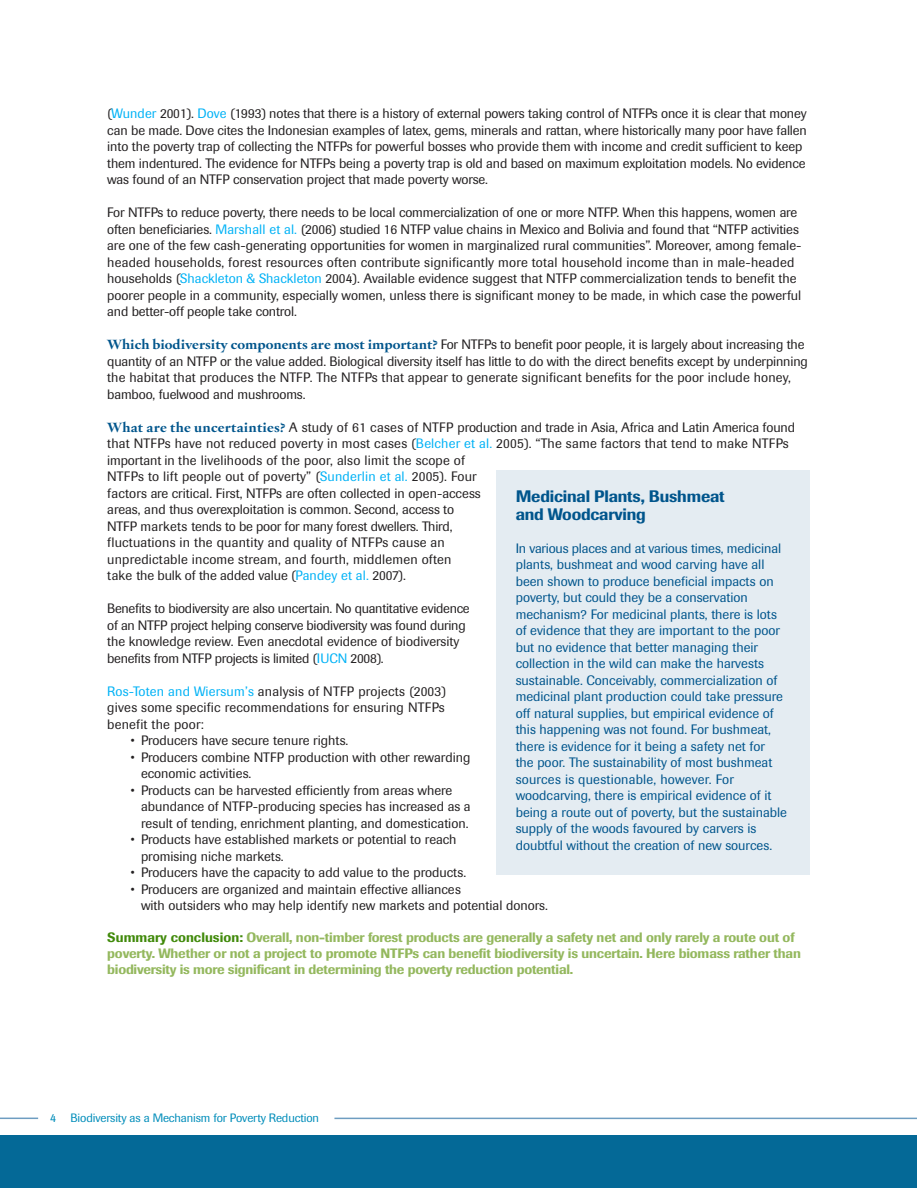
<style>
.page{position:relative;width:918px;height:1188px;background:#fff}
.page>*{position:absolute;margin:0;border:0;box-sizing:border-box;transform-origin:0 0}
.t1{font:500 16.5px/18px "Imago";letter-spacing:-.01em;color:#00558c}
.t2{font:13.5px/16.5px "Imago";color:#232021}
.t3{font:13.5px/16.5px "Imago";color:#00558c}
.t4{font:500 13.5px/15.8px "Imago";letter-spacing:-.01em;color:#94b85e}
.t5{font:13.5px/16.5px "Imago";letter-spacing:-.02em;color:#232021}
.t6{font:12px "Imago";letter-spacing:-.01em;color:#008dba}
.s1{color:#00b2f6}
.s2{font-family:"Oakleaf Text";font-weight:700;font-size:14.25px;color:#00558c}
.s3{font-weight:300}
.s4{color:#418a0b}
</style>
<div class="page">
<div style="left:496px;top:471px;width:313px;height:404px;background:#e4ecf2"></div>
<hr style="left:0;top:1118px;width:38px;height:1px;background:#6e9dc1">
<hr style="left:334px;top:1118px;width:583px;height:1px;background:#6e9dc1">
<div style="left:0;top:1135px;width:917px;height:53px;background:#046997"></div>
<p class="t2" style="left:107px;top:107px;width:701px">(<span class="s1">Wunder</span> 2001). <span class="s1">Dove</span> (1993) notes that there is a history of external powers taking control of NTFPs once it is clear that money can be made. Dove cites the Indonesian examples of latex, gems, minerals and rattan, where historically many poor have fallen into the poverty trap of collecting the NTFPs for powerful bosses who provide them with income and credit sufficient to keep them indentured. The evidence for NTFPs being a poverty trap is old and based on maximum exploitation models. No evidence was found of an NTFP conservation project that made poverty worse.</p>
<p class="t2" style="left:107px;top:206px;width:696px">For NTFPs to reduce poverty, there needs to be local commercialization of one or more NTFP. When this happens, women are often beneficiaries. <span class="s1">Marshall et al.</span> (2006) studied 16 NTFP value chains in Mexico and Bolivia and found that “NTFP activities are one of the few cash-generating opportunities for women in marginalized rural communities”. Moreover, among female&shy;headed households, forest resources often contribute significantly more total household income than in male-headed households (<span class="s1">Shackleton &amp; Shackleton</span> 2004). Available evidence suggest that NTFP commercialization tends to benefit the poorer people in a community, especially women, unless there is significant money to be made, in which case the powerful and better-off people take control.</p>
<p class="t2" style="left:107px;top:338px;width:702px"><span class="s2">Which biodiversity components are most important?</span> For NTFPs to benefit poor people, it is largely about increasing the quantity of an NTFP or the value added. Biological diversity itself has little to do with the direct benefits except by underpinning the habitat that produces the NTFP. The NTFPs that appear to generate significant benefits for the poor include honey, bamboo, fuelwood and mushrooms.</p>
<p class="t2" style="left:107px;top:420px;width:689px"><span class="s2">What are the uncertainties?</span> A study of 61 cases of NTFP production and trade in Asia, Africa and Latin America found that NTFPs have not reduced poverty in most cases (<span class="s1">Belcher et al.</span> 2005). “The same factors that tend to make NTFPs important in the livelihoods of the poor, also limit the scope of<br>NTFPs to lift people out of poverty” (<span class="s1">Sunderlin et al.</span> 2005). Four<br>factors are critical. First, NTFPs are often collected in open-access<br>areas, and thus overexploitation is common. Second, access to<br>NTFP markets tends to be poor for many forest dwellers. Third,<br>fluctuations in the quantity and quality of NTFPs cause an<br>unpredictable income stream, and fourth, middlemen often<br>take the bulk of the added value (<span class="s1">Pandey et al.</span> 2007).</p>
<p class="t5" style="left:107px;top:602px;width:364px">Benefits to biodiversity are also uncertain. No quantitative evidence of an NTFP project helping conserve biodiversity was found during the knowledge review. Even anecdotal evidence of biodiversity benefits from NTFP projects is limited (<span class="s1">IUCN</span> 2008).</p>
<p class="t2" style="left:107px;top:684px;width:340px;text-align:justify"><span class="s1">Ros-Toten and Wiersum’s</span> analysis of NTFP projects (2003) gives some specific recommendations for ensuring NTFPs benefit the poor:</p>
<p class="t2" style="left:130px;top:734px;width:220px"><span class="s3">•</span> Producers have secure tenure rights.</p>
<p class="t2" style="left:141px;top:750px;width:331px;text-indent:-11px"><span class="s3">•</span> Producers combine NTFP production with other rewarding economic activities.</p>
<p class="t2" style="left:141px;top:783px;width:331px;text-indent:-11px"><span class="s3">•</span> Products can be harvested efficiently from areas where abundance of NTFP-producing species has increased as a result of tending, enrichment planting, and domestication.</p>
<p class="t2" style="left:141px;top:833px;width:317px;text-indent:-11px"><span class="s3">•</span> Products have established markets or potential to reach promising niche markets.</p>
<p class="t2" style="left:130px;top:866px;width:337px"><span class="s3">•</span> Producers have the capacity to add value to the products.</p>
<p class="t2" style="left:141px;top:882px;width:408px;text-indent:-11px"><span class="s3">•</span> Producers are organized and maintain effective alliances<br>with outsiders who may help identify new markets and potential donors.</p>
<p class="t4" style="left:107px;top:931px;width:695px"><span class="s4">Summary conclusion:</span> Overall, non-timber forest products are generally a safety net and only rarely a route out of poverty. Whether or not a project to promote NTFPs can benefit biodiversity is uncertain. Here biomass rather than biodiversity is more significant in determining the poverty reduction potential.</p>
<p class="t1" style="left:516px;top:489px;width:210px">Medicinal Plants, Bushmeat and Woodcarving</p>
<p class="t3" style="left:516px;top:541px;width:273px">In various places and at various times, medicinal plants, bushmeat and wood carving have all been shown to produce beneficial impacts on poverty, but could they be a conservation mechanism? For medicinal plants, there is lots of evidence that they are important to the poor but no evidence that better managing their collection in the wild can make the harvests sustainable. Conceivably, commercialization of medicinal plant production could take pressure off natural supplies, but empirical evidence of this happening was not found. For bushmeat, there is evidence for it being a safety net for<br>the poor. The sustainability of most bushmeat sources is questionable, however. For woodcarving, there is empirical evidence of it being a route out of poverty, but the sustainable supply of the woods favoured by carvers is doubtful without the creation of new sources.</p>
<p class="t6" style="left:50px;top:1113px;width:270px">4 Biodiversity as a Mechanism for Poverty Reduction</p>
</div>
